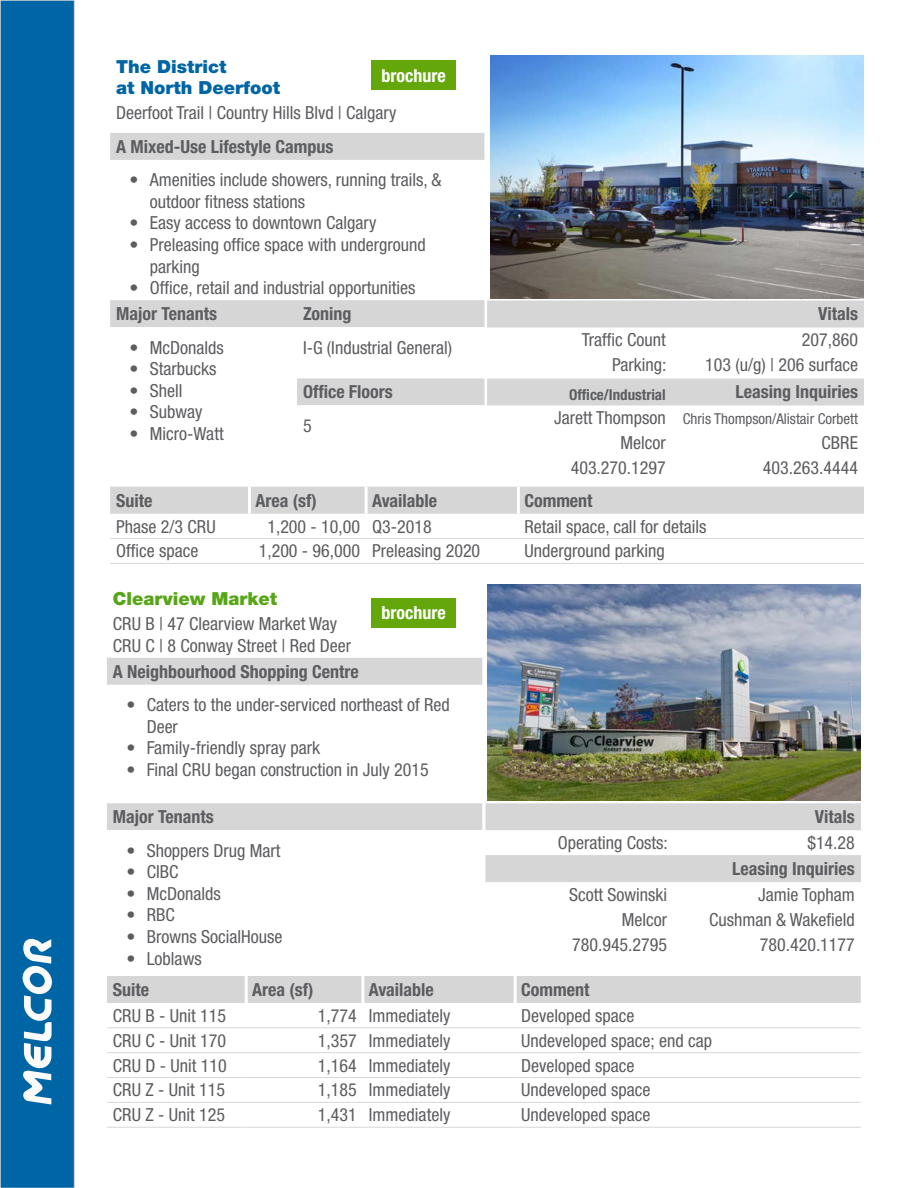
<style>
.page{position:relative;width:918px;height:1188px;background:#fff}
.page>*{position:absolute;margin:0;border:0;box-sizing:border-box;transform-origin:0 0}
.t1{font:condensed 18px/21.6px "Helvetica Neue LT Std";color:#5c5d60}
.t2{font:700 condensed 18px "Helvetica Neue LT Std";color:#5c5d60}
.t3{font:900 18px/21.6px "Helvetica Neue LT Std";color:#0065a4}
.t4{font:700 condensed 18px "Helvetica Neue LT Std";color:#fff}
.t5{font:900 18px "Helvetica Neue LT Std";color:#58a618}
.t6{font:condensed 15px "Helvetica Neue LT Std";color:#5c5d60}
.t7{font:700 condensed 15px "Helvetica Neue LT Std";color:#5c5d60}
.s1{font-size:18px}
</style>
<div class="page">
<div style="left:0;top:0;width:75px;height:1188px;background:#0065a4;border:1px solid #d6d6d7"></div>
<svg style="left:23px;top:939px;width:29px;height:166px"></svg>
<svg style="left:110px;top:133px;width:374px;height:194px"></svg>
<div style="left:297px;top:378px;width:187px;height:27px;background:#d6d6d7"></div>
<svg style="left:107px;top:658px;width:375px;height:172px"></svg>
<div style="left:372px;top:61px;width:84px;height:29px;background:#63a70a"></div>
<div style="left:372px;top:598px;width:84px;height:29px;background:#63a70a"></div>
<div style="left:110px;top:487px;width:754px;height:27px;background:#d6d6d7"></div>
<hr style="left:248px;top:487px;width:3px;height:27px;background:#fff">
<hr style="left:365px;top:487px;width:3px;height:27px;background:#fff">
<hr style="left:517px;top:487px;width:3px;height:27px;background:#fff">
<hr style="left:110px;top:538px;width:139px;height:1px;background:#d6d6d7">
<hr style="left:249px;top:538px;width:117px;height:1px;background:#d6d6d7">
<hr style="left:366px;top:538px;width:152px;height:1px;background:#d6d6d7">
<hr style="left:518px;top:538px;width:346px;height:1px;background:#d6d6d7">
<hr style="left:110px;top:563px;width:139px;height:1px;background:#d6d6d7">
<hr style="left:249px;top:563px;width:117px;height:1px;background:#d6d6d7">
<hr style="left:366px;top:563px;width:152px;height:1px;background:#d6d6d7">
<hr style="left:518px;top:563px;width:346px;height:1px;background:#d6d6d7">
<svg style="left:485px;top:803px;width:376px;height:79px"></svg>
<img style="left:487px;top:585px;width:374px;height:216px">
<div style="left:107px;top:976px;width:754px;height:27px;background:#d6d6d7"></div>
<hr style="left:245px;top:976px;width:3px;height:27px;background:#fff">
<hr style="left:361px;top:976px;width:3px;height:27px;background:#fff">
<hr style="left:514px;top:976px;width:3px;height:27px;background:#fff">
<hr style="left:107px;top:1027px;width:139px;height:1px;background:#d6d6d7">
<hr style="left:246px;top:1027px;width:117px;height:1px;background:#d6d6d7">
<hr style="left:363px;top:1027px;width:152px;height:1px;background:#d6d6d7">
<hr style="left:515px;top:1027px;width:346px;height:1px;background:#d6d6d7">
<hr style="left:107px;top:1052px;width:139px;height:1px;background:#d6d6d7">
<hr style="left:246px;top:1052px;width:117px;height:1px;background:#d6d6d7">
<hr style="left:363px;top:1052px;width:152px;height:1px;background:#d6d6d7">
<hr style="left:515px;top:1052px;width:346px;height:1px;background:#d6d6d7">
<hr style="left:107px;top:1077px;width:139px;height:1px;background:#d6d6d7">
<hr style="left:246px;top:1077px;width:117px;height:1px;background:#d6d6d7">
<hr style="left:363px;top:1077px;width:152px;height:1px;background:#d6d6d7">
<hr style="left:515px;top:1077px;width:346px;height:1px;background:#d6d6d7">
<hr style="left:107px;top:1102px;width:139px;height:1px;background:#d6d6d7">
<hr style="left:246px;top:1102px;width:117px;height:1px;background:#d6d6d7">
<hr style="left:363px;top:1102px;width:152px;height:1px;background:#d6d6d7">
<hr style="left:515px;top:1102px;width:346px;height:1px;background:#d6d6d7">
<hr style="left:107px;top:1127px;width:139px;height:1px;background:#d6d6d7">
<hr style="left:246px;top:1127px;width:117px;height:1px;background:#d6d6d7">
<hr style="left:363px;top:1127px;width:152px;height:1px;background:#d6d6d7">
<hr style="left:515px;top:1127px;width:346px;height:1px;background:#d6d6d7">
<svg style="left:487px;top:301px;width:377px;height:105px"></svg>
<img style="left:490px;top:55px;width:374px;height:244px">
<p class="t3" style="left:116px;top:55px;width:166px">The District<br>at North Deerfoot</p>
<p class="t1" style="left:116px;top:102px;width:282px">Deerfoot Trail | Country Hills Blvd | Calgary</p>
<p class="t2" style="left:116px;top:135px;width:219px">A Mixed-Use Lifestyle Campus</p>
<p class="t1" style="left:150px;top:169px;width:293px;text-indent:-20px">• Amenities include showers, running trails, &amp; outdoor fitness stations</p>
<p class="t1" style="left:130px;top:212px;width:248px">• Easy access to downtown Calgary</p>
<p class="t1" style="left:150px;top:234px;width:277px;text-indent:-20px">• Preleasing office space with underground parking</p>
<p class="t1" style="left:130px;top:277px;width:287px">• Office, retail and industrial opportunities</p>
<p class="t2" style="left:116px;top:303px;width:102px">Major Tenants</p>
<p class="t2" style="left:303px;top:303px;width:50px">Zoning</p>
<p class="t1" style="left:130px;top:336px;width:96px">• McDonalds</p>
<p class="t1" style="left:130px;top:358px;width:88px">• Starbucks</p>
<p class="t1" style="left:130px;top:379px;width:54px">• Shell</p>
<p class="t1" style="left:130px;top:401px;width:74px">• Subway</p>
<p class="t1" style="left:130px;top:423px;width:96px">• Micro-Watt</p>
<p class="t4" style="left:381px;top:64px;width:66px">brochure</p>
<p class="t1" style="left:303px;top:336px;width:151px">I-G (Industrial General)</p>
<p class="t2" style="left:303px;top:381px;width:91px">Office Floors</p>
<p class="t1" style="left:303px;top:414px;width:10px">5</p>
<p class="t2" style="left:818px;top:303px;width:41px">Vitals</p>
<p class="t1" style="left:582px;top:329px;width:85px">Traffic Count</p>
<p class="t1" style="left:802px;top:329px;width:58px">207,860</p>
<p class="t1" style="left:612px;top:354px;width:56px">Parking:</p>
<p class="t1" style="left:705px;top:354px;width:154px">103 (u/g) | 206 surface</p>
<p class="t7" style="left:569px;top:385px;width:98px">Office/Industrial</p>
<p class="t2" style="left:735px;top:381px;width:124px">Leasing Inquiries</p>
<p class="t6" style="left:554px;top:410px;width:305px"><span class="s1">Jarett Thompson</span> Chris Thompson/Alistair Corbett</p>
<p class="t1" style="left:620px;top:432px;width:47px">Melcor</p>
<p class="t1" style="left:822px;top:432px;width:38px">CBRE</p>
<p class="t1" style="left:571px;top:457px;width:97px">403.270.1297</p>
<p class="t1" style="left:763px;top:457px;width:97px">403.263.4444</p>
<p class="t2" style="left:116px;top:489px;width:38px">Suite</p>
<p class="t2" style="left:255px;top:489px;width:63px">Area (sf)</p>
<p class="t2" style="left:372px;top:489px;width:66px">Available</p>
<p class="t2" style="left:524px;top:489px;width:70px">Comment</p>
<p class="t1" style="left:116px;top:515px;width:101px">Phase 2/3 CRU</p>
<p class="t1" style="left:267px;top:515px;width:166px">1,200 - 10,00 Q3-2018</p>
<p class="t1" style="left:524px;top:515px;width:184px">Retail space, call for details</p>
<p class="t1" style="left:116px;top:540px;width:84px">Office space</p>
<p class="t1" style="left:259px;top:540px;width:223px">1,200 - 96,000 Preleasing 2020</p>
<p class="t1" style="left:524px;top:540px;width:142px">Underground parking</p>
<p class="t5" style="left:113px;top:588px;width:166px">Clearview Market</p>
<p class="t1" style="left:113px;top:613px;width:240px">CRU B | 47 Clearview Market Way<br>CRU C | 8 Conway Street | Red Deer</p>
<p class="t2" style="left:113px;top:660px;width:247px">A Neighbourhood Shopping Centre</p>
<p class="t1" style="left:147px;top:694px;width:305px;text-indent:-20px">• Caters to the under-serviced northeast of Red<br>Deer</p>
<p class="t1" style="left:126px;top:737px;width:195px">• Family-friendly spray park</p>
<p class="t1" style="left:126px;top:759px;width:304px">• Final CRU began construction in July 2015</p>
<p class="t2" style="left:113px;top:806px;width:102px">Major Tenants</p>
<p class="t1" style="left:126px;top:839px;width:156px">• Shoppers Drug Mart</p>
<p class="t1" style="left:126px;top:861px;width:53px">• CIBC</p>
<p class="t1" style="left:126px;top:883px;width:96px">• McDonalds</p>
<p class="t1" style="left:126px;top:904px;width:50px">• RBC</p>
<p class="t1" style="left:126px;top:926px;width:158px">• Browns SocialHouse</p>
<p class="t1" style="left:126px;top:947px;width:77px">• Loblaws</p>
<p class="t4" style="left:381px;top:602px;width:66px">brochure</p>
<p class="t2" style="left:815px;top:806px;width:41px">Vitals</p>
<p class="t1" style="left:558px;top:832px;width:112px">Operating Costs:</p>
<p class="t1" style="left:807px;top:832px;width:49px">$14.28</p>
<p class="t2" style="left:732px;top:858px;width:124px">Leasing Inquiries</p>
<p class="t1" style="left:569px;top:884px;width:100px">Scott Sowinski</p>
<p class="t1" style="left:758px;top:884px;width:98px">Jamie Topham</p>
<p class="t1" style="left:622px;top:909px;width:47px">Melcor</p>
<p class="t1" style="left:709px;top:909px;width:147px">Cushman &amp; Wakefield</p>
<p class="t1" style="left:572px;top:933px;width:97px">780.945.2795</p>
<p class="t1" style="left:760px;top:933px;width:97px">780.420.1177</p>
<p class="t2" style="left:113px;top:979px;width:38px">Suite</p>
<p class="t2" style="left:252px;top:979px;width:63px">Area (sf)</p>
<p class="t2" style="left:369px;top:979px;width:66px">Available</p>
<p class="t2" style="left:521px;top:979px;width:70px">Comment</p>
<p class="t1" style="left:113px;top:1005px;width:115px">CRU B - Unit 115</p>
<p class="t1" style="left:318px;top:1005px;width:134px">1,774 Immediately</p>
<p class="t1" style="left:521px;top:1005px;width:115px">Developed space</p>
<p class="t1" style="left:113px;top:1029px;width:115px">CRU C - Unit 170</p>
<p class="t1" style="left:318px;top:1029px;width:134px">1,357 Immediately</p>
<p class="t1" style="left:521px;top:1029px;width:193px">Undeveloped space; end cap</p>
<p class="t1" style="left:113px;top:1054px;width:115px">CRU D - Unit 110</p>
<p class="t1" style="left:318px;top:1054px;width:134px">1,164 Immediately</p>
<p class="t1" style="left:521px;top:1054px;width:115px">Developed space</p>
<p class="t1" style="left:113px;top:1079px;width:114px">CRU Z - Unit 115</p>
<p class="t1" style="left:318px;top:1079px;width:134px">1,185 Immediately</p>
<p class="t1" style="left:521px;top:1079px;width:131px">Undeveloped space</p>
<p class="t1" style="left:113px;top:1104px;width:114px">CRU Z - Unit 125</p>
<p class="t1" style="left:318px;top:1104px;width:134px">1,431 Immediately</p>
<p class="t1" style="left:521px;top:1104px;width:131px">Undeveloped space</p>
</div>
